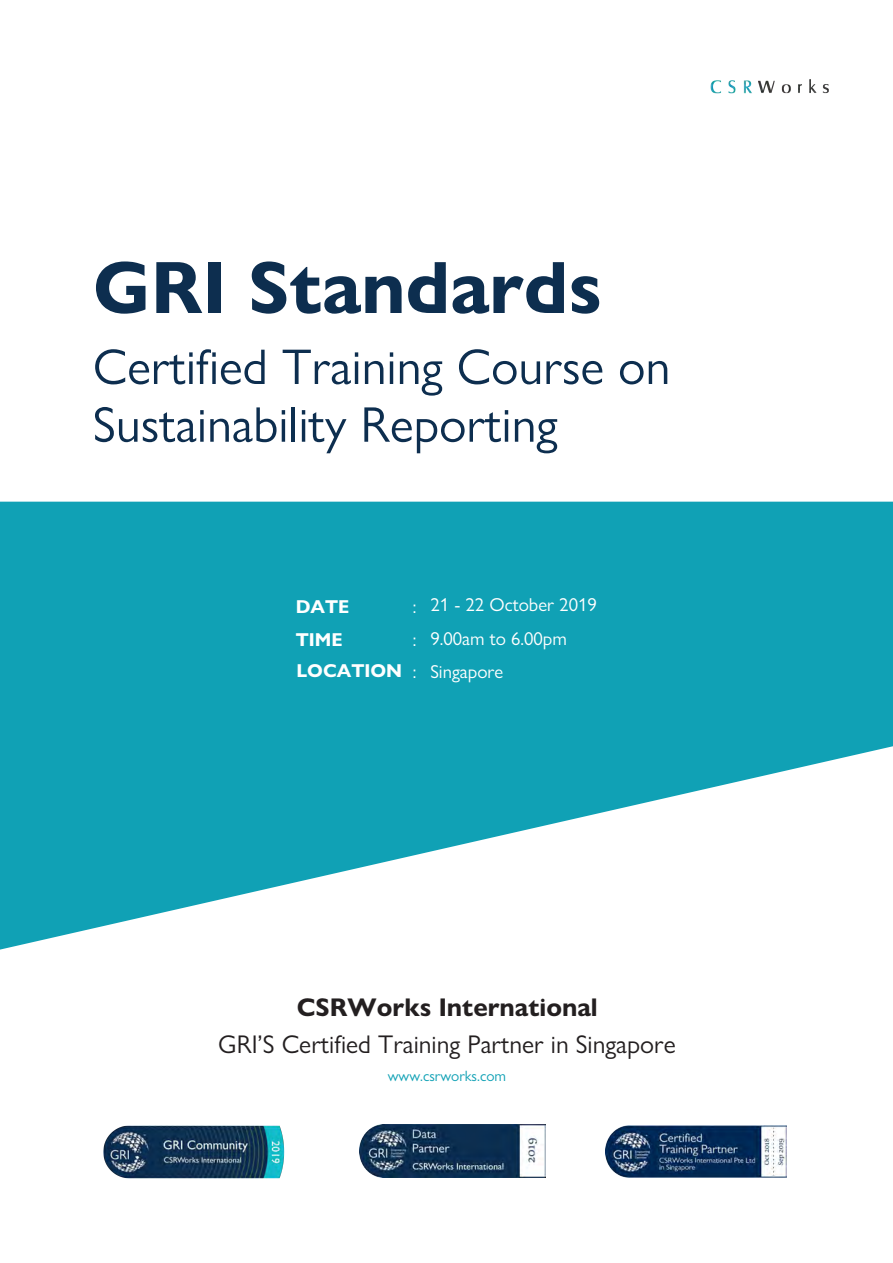
<style>
.page{position:relative;width:893px;height:1263px;background:#fff}
.page>*{position:absolute;margin:0;border:0;box-sizing:border-box;transform-origin:0 0}
.t1{font:700 74.55px "Gill Sans Nova";color:#0d2e4f}
.t2{font:50.25px/57.8px "Gill Sans Nova";color:#0d2e4f}
.t3{font:25.65px "Gill Sans Nova";color:#231f20}
.t4{font:700 25.65px "Gill Sans Nova";color:#231f20}
.t5{font:18.75px/33.5px "Gill Sans Nova";color:#fff}
.t6{font:700 18.75px/31.8px "Gill Sans Nova";color:#fff}
.t7{font:15px "Gill Sans Nova";color:#10a1b5}
</style>
<div class="page">
<svg style="left:0;top:502px;width:893px;height:447px;fill:#10a1b5"></svg>
<img style="left:605px;top:1126px;width:181px;height:52px">
<img style="left:710px;top:79px;width:119px;height:15px">
<img style="left:103px;top:1125px;width:181px;height:53px">
<img style="left:359px;top:1124px;width:187px;height:53px">
<h1 class="t1" style="left:93px;top:259px;width:511px">GRI Standards</h1>
<p class="t2" style="left:93px;top:344px;width:579px">Certified Training Course on<br>Sustainability Reporting</p>
<p class="t6" style="left:296px;top:593px;width:108px">DATE<br>TIME<br>LOCATION</p>
<p class="t5" style="left:413px;top:593px;width:5px;line-height:32.2px;text-align:justify">: : :</p>
<p class="t5" style="left:430px;top:588px;width:168px">21 - 22 October 2019<br>9.00am to 6.00pm<br>Singapore</p>
<p class="t4" style="left:297px;top:997px;width:303px">CSRWorks International</p>
<p class="t3" style="left:218px;top:1034px;width:459px">GRI’S Certified Training Partner in Singapore</p>
<p class="t7" style="left:388px;top:1070px;width:120px">www.csrworks.com</p>
</div>
